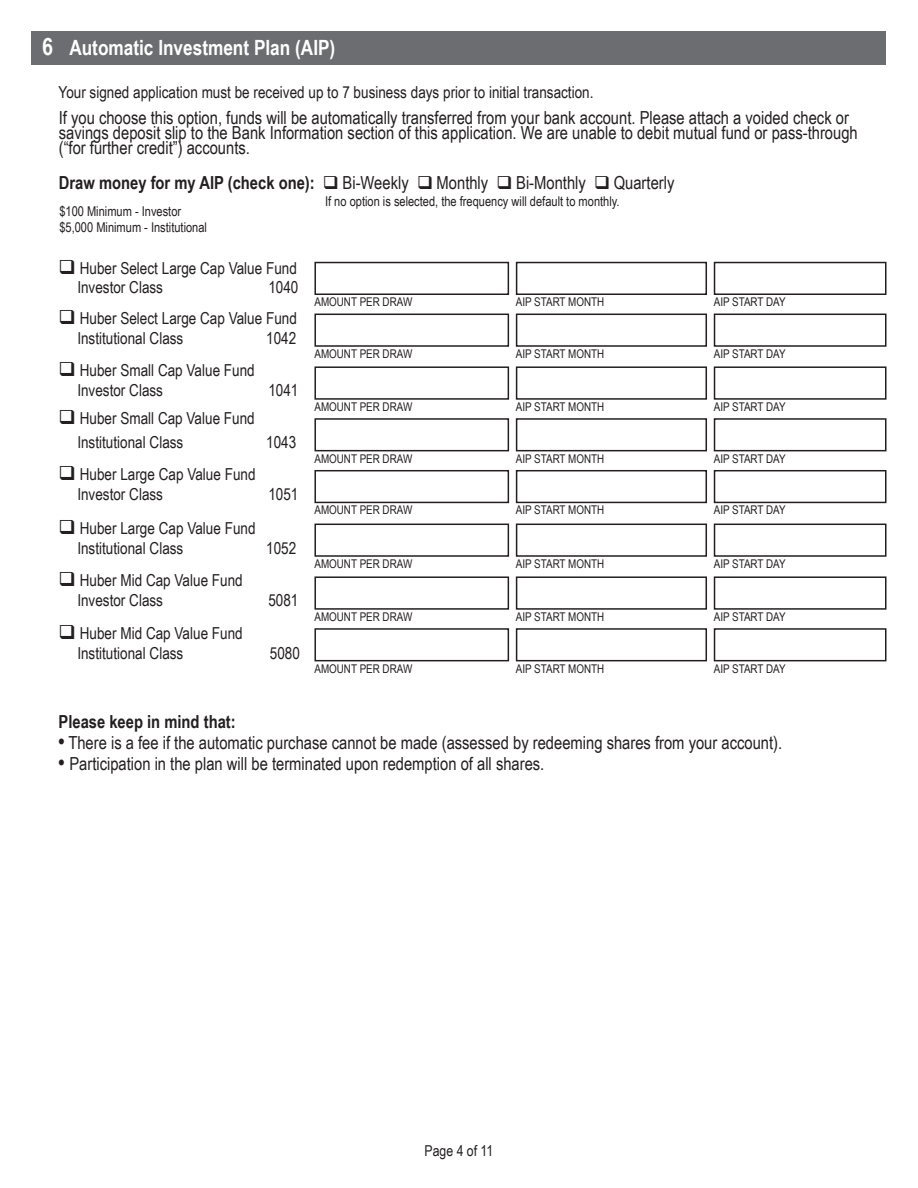
<style>
.page{position:relative;width:918px;height:1188px;background:#fff}
.page>*{position:absolute;margin:0;border:0;box-sizing:border-box;transform-origin:0 0}
.t1{font:700 21px "Arial Narrow";color:#fff}
.t2{font:18px/15px "Arial Narrow";color:#231f20}
.t3{font:700 18px "Arial Narrow";color:#231f20}
.t4{font:16.5px "Arial Narrow";color:#231f20}
.t5{font:15px "Arial Narrow";color:#231f20}
.t6{font:13.5px "Arial Narrow";color:#231f20}
.t7{font:12px "Arial Narrow";color:#231f20}
.s1{font-size:24px}
.s2{font-weight:700}
.s3{font-weight:700;font-size:21px}
</style>
<div class="page">
<div style="left:314px;top:262px;width:195px;height:33px;border:2px solid #231f20"></div>
<div style="left:314px;top:314px;width:195px;height:33px;border:2px solid #231f20"></div>
<div style="left:314px;top:366px;width:195px;height:34px;border:2px solid #231f20"></div>
<div style="left:314px;top:418px;width:195px;height:33px;border:2px solid #231f20"></div>
<div style="left:314px;top:470px;width:195px;height:33px;border:2px solid #231f20"></div>
<div style="left:516px;top:262px;width:191px;height:33px;border:2px solid #231f20"></div>
<div style="left:516px;top:314px;width:191px;height:33px;border:2px solid #231f20"></div>
<div style="left:516px;top:366px;width:191px;height:34px;border:2px solid #231f20"></div>
<div style="left:516px;top:418px;width:191px;height:33px;border:2px solid #231f20"></div>
<div style="left:516px;top:470px;width:191px;height:33px;border:2px solid #231f20"></div>
<div style="left:714px;top:262px;width:172px;height:33px;border:2px solid #231f20"></div>
<div style="left:714px;top:314px;width:172px;height:33px;border:2px solid #231f20"></div>
<div style="left:714px;top:366px;width:172px;height:34px;border:2px solid #231f20"></div>
<div style="left:714px;top:418px;width:172px;height:33px;border:2px solid #231f20"></div>
<div style="left:714px;top:470px;width:172px;height:33px;border:2px solid #231f20"></div>
<div style="left:314px;top:524px;width:195px;height:33px;border:2px solid #231f20"></div>
<div style="left:314px;top:576px;width:195px;height:34px;border:2px solid #231f20"></div>
<div style="left:314px;top:628px;width:195px;height:33px;border:2px solid #231f20"></div>
<div style="left:516px;top:524px;width:191px;height:33px;border:2px solid #231f20"></div>
<div style="left:516px;top:576px;width:191px;height:34px;border:2px solid #231f20"></div>
<div style="left:516px;top:628px;width:191px;height:33px;border:2px solid #231f20"></div>
<div style="left:714px;top:524px;width:172px;height:33px;border:2px solid #231f20"></div>
<div style="left:714px;top:576px;width:172px;height:34px;border:2px solid #231f20"></div>
<div style="left:714px;top:628px;width:172px;height:33px;border:2px solid #231f20"></div>
<div style="left:32px;top:32px;width:854px;height:33px;background:#6c6d70"></div>
<p class="t1" style="left:42px;top:32px;width:295px"><span class="s1">6</span> Automatic Investment Plan (AIP)</p>
<p class="t4" style="left:59px;top:80px;width:536px">Your signed application must be received up to 7 business days prior to initial transaction.</p>
<p class="t2" style="left:59px;top:110px;width:800px">If you choose this option, funds will be automatically transferred from your bank account. Please attach a voided check or savings deposit slip to the Bank Information section of this application. We are unable to debit mutual fund or pass-through (“for further credit”) accounts.</p>
<p class="t2" style="left:59px;top:174px;width:617px"><span class="s2">Draw money for my AIP (check one):</span> ❑ Bi-Weekly ❑ Monthly ❑ Bi-Monthly ❑ Quarterly</p>
<p class="t6" style="left:325px;top:191px;width:296px">If no option is selected, the frequency will default to monthly.</p>
<p class="t6" style="left:59px;top:201px;width:123px">$100 Minimum - Investor</p>
<p class="t6" style="left:59px;top:217px;width:149px">$5,000 Minimum - Institutional</p>
<p class="t4" style="left:59px;top:256px;width:240px">❑ Huber Select Large Cap Value Fund</p>
<p class="t4" style="left:77px;top:275px;width:87px">Investor Class</p>
<p class="t4" style="left:268px;top:275px;width:32px">1040</p>
<p class="t4" style="left:59px;top:306px;width:240px">❑ Huber Select Large Cap Value Fund</p>
<p class="t4" style="left:77px;top:326px;width:108px">Institutional Class</p>
<p class="t4" style="left:266px;top:326px;width:32px">1042</p>
<p class="t4" style="left:59px;top:359px;width:198px">❑ Huber Small Cap Value Fund</p>
<p class="t4" style="left:77px;top:378px;width:87px">Investor Class</p>
<p class="t4" style="left:268px;top:378px;width:32px">1041</p>
<p class="t4" style="left:59px;top:407px;width:198px">❑ Huber Small Cap Value Fund</p>
<p class="t4" style="left:77px;top:430px;width:108px">Institutional Class</p>
<p class="t4" style="left:266px;top:430px;width:32px">1043</p>
<p class="t4" style="left:59px;top:462px;width:199px">❑ Huber Large Cap Value Fund</p>
<p class="t4" style="left:77px;top:482px;width:87px">Investor Class</p>
<p class="t4" style="left:268px;top:482px;width:32px">1051</p>
<p class="t4" style="left:59px;top:516px;width:199px">❑ Huber Large Cap Value Fund</p>
<p class="t4" style="left:77px;top:536px;width:108px">Institutional Class</p>
<p class="t4" style="left:266px;top:536px;width:32px">1052</p>
<p class="t4" style="left:59px;top:569px;width:186px">❑ Huber Mid Cap Value Fund</p>
<p class="t4" style="left:77px;top:588px;width:87px">Investor Class</p>
<p class="t4" style="left:268px;top:588px;width:32px">5081</p>
<p class="t4" style="left:59px;top:621px;width:186px">❑ Huber Mid Cap Value Fund</p>
<p class="t4" style="left:77px;top:641px;width:108px">Institutional Class</p>
<p class="t4" style="left:270px;top:641px;width:32px">5080</p>
<p class="t7" style="left:314px;top:293px;width:99px">AMOUNT PER DRAW</p>
<p class="t7" style="left:314px;top:345px;width:99px">AMOUNT PER DRAW</p>
<p class="t7" style="left:314px;top:398px;width:99px">AMOUNT PER DRAW</p>
<p class="t7" style="left:314px;top:450px;width:99px">AMOUNT PER DRAW</p>
<p class="t7" style="left:314px;top:501px;width:99px">AMOUNT PER DRAW</p>
<p class="t7" style="left:314px;top:555px;width:99px">AMOUNT PER DRAW</p>
<p class="t7" style="left:314px;top:608px;width:99px">AMOUNT PER DRAW</p>
<p class="t7" style="left:314px;top:660px;width:99px">AMOUNT PER DRAW</p>
<p class="t7" style="left:516px;top:293px;width:90px">AIP START MONTH</p>
<p class="t7" style="left:516px;top:345px;width:90px">AIP START MONTH</p>
<p class="t7" style="left:516px;top:398px;width:90px">AIP START MONTH</p>
<p class="t7" style="left:516px;top:450px;width:90px">AIP START MONTH</p>
<p class="t7" style="left:516px;top:501px;width:90px">AIP START MONTH</p>
<p class="t7" style="left:516px;top:555px;width:90px">AIP START MONTH</p>
<p class="t7" style="left:516px;top:608px;width:90px">AIP START MONTH</p>
<p class="t7" style="left:516px;top:660px;width:90px">AIP START MONTH</p>
<p class="t7" style="left:714px;top:293px;width:73px">AIP START DAY</p>
<p class="t7" style="left:714px;top:345px;width:73px">AIP START DAY</p>
<p class="t7" style="left:714px;top:398px;width:73px">AIP START DAY</p>
<p class="t7" style="left:714px;top:450px;width:73px">AIP START DAY</p>
<p class="t7" style="left:714px;top:501px;width:73px">AIP START DAY</p>
<p class="t7" style="left:714px;top:555px;width:73px">AIP START DAY</p>
<p class="t7" style="left:714px;top:608px;width:73px">AIP START DAY</p>
<p class="t7" style="left:714px;top:660px;width:73px">AIP START DAY</p>
<p class="t3" style="left:59px;top:708px;width:179px">Please keep in mind that:</p>
<p class="t2" style="left:59px;top:734px;width:725px"><span class="s3">•</span> There is a fee if the automatic purchase cannot be made (assessed by redeeming shares from your account).</p>
<p class="t2" style="left:59px;top:755px;width:487px"><span class="s3">•</span> Participation in the plan will be terminated upon redemption of all shares.</p>
<p class="t5" style="left:425px;top:1139px;width:70px">Page 4 of 11</p>
</div>
